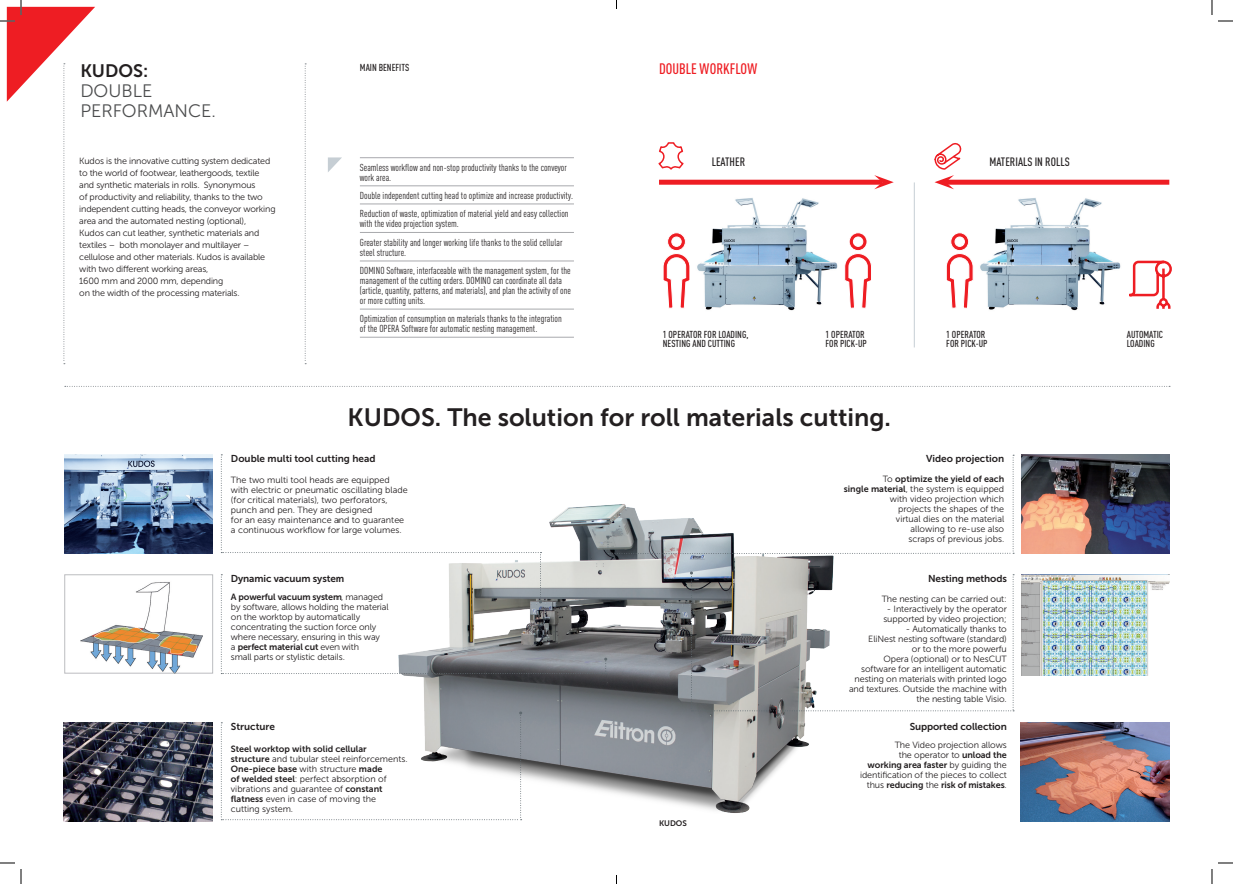
<style>
.page{position:relative;width:1233px;height:884px;background:#fff}
.page>*{position:absolute;margin:0;border:0;box-sizing:border-box;transform-origin:0 0}
.t1{font:25px "Museo Sans 700";color:#231f20}
.t2{font:18px/20px "Museo Sans 300";color:#4b4c4d}
.t3{font:18px "Museo Sans 700";color:#231f20}
.t4{font:500 15px "DIN Cond";color:#ee1d23}
.t5{font:500 12px "DIN Cond";color:#231f20}
.t6{font:10px/10px "DIN Cond Regular Alternate";color:#231f20}
.t7{font:500 10px/9px "DIN Cond";color:#231f20}
.t8{font:10px "Museo Sans 700";letter-spacing:-.01em;color:#231f20}
.t9{font:9px/10px "Museo Sans 300";letter-spacing:-.01em;color:#231f20}
.t10{font:9px "Museo Sans 700";letter-spacing:-.01em;color:#231f20}
.t11{font:8px "Museo Sans 700";color:#231f20}
.s1{font-family:"Museo Sans 300"}
.s2{font-family:"Museo Sans 700"}
</style>
<div class="page">
<svg style="left:1150px;top:260px;width:22px;height:49px"></svg>
<svg style="left:65px;top:386px;width:1105px;height:1px"></svg>
<img style="left:64px;top:455px;width:148px;height:98px">
<img style="left:1021px;top:455px;width:148px;height:98px">
<img style="left:81px;top:582px;width:121px;height:89px">
<div style="left:64px;top:574px;width:149px;height:99px;border:1px solid #bcbdc0"></div>
<img style="left:1020px;top:723px;width:149px;height:98px">
<svg style="left:305px;top:64px;width:1px;height:300px"></svg>
<svg style="left:328px;top:157px;width:14px;height:15px"></svg>
<hr style="left:360px;top:157px;width:214px;height:1px;background:#a8a9ad">
<hr style="left:360px;top:186px;width:214px;height:1px;background:#a8a9ad">
<hr style="left:360px;top:204px;width:214px;height:1px;background:#a8a9ad">
<hr style="left:360px;top:232px;width:214px;height:1px;background:#a8a9ad">
<hr style="left:360px;top:261px;width:214px;height:1px;background:#a8a9ad">
<hr style="left:360px;top:309px;width:214px;height:1px;background:#a8a9ad">
<hr style="left:360px;top:337px;width:214px;height:1px;background:#a8a9ad">
<svg style="left:221px;top:454px;width:793px;height:366px"></svg>
<img style="left:697px;top:198px;width:141px;height:113px">
<img style="left:953px;top:189px;width:197px;height:122px">
<hr style="left:914px;top:182px;width:1px;height:165px;background:#c6ced4">
<div style="left:659px;top:180px;width:223px;height:5px;background:#ee1d23"></div>
<svg style="left:874px;top:175px;width:19px;height:14px"></svg>
<div style="left:946px;top:180px;width:223px;height:5px;background:#ee1d23"></div>
<svg style="left:663px;top:232px;width:27px;height:77px"></svg>
<svg style="left:844px;top:232px;width:28px;height:77px"></svg>
<svg style="left:946px;top:232px;width:28px;height:77px"></svg>
<svg style="left:934px;top:143px;width:30px;height:46px"></svg>
<svg style="left:658px;top:142px;width:26px;height:28px"></svg>
<img style="left:1021px;top:574px;width:149px;height:101px">
<img style="left:64px;top:723px;width:148px;height:98px">
<svg style="left:1218px;top:20px;width:15px;height:2px"></svg>
<svg style="left:1218px;top:862px;width:15px;height:2px"></svg>
<svg style="left:0;top:0;width:95px;height:364px"></svg>
<svg style="left:0;top:862px;width:22px;height:22px"></svg>
<svg style="left:1211px;top:0;width:1px;height:15px"></svg>
<svg style="left:1211px;top:869px;width:1px;height:15px"></svg>
<h2 class="t3" style="left:80px;top:61px;width:69px">KUDOS:</h2>
<h2 class="t2" style="left:80px;top:81px;width:137px">DOUBLE<br>PERFORMANCE.</h2>
<p class="t7" style="left:360px;top:62px;width:51px">MAIN BENEFITS</p>
<p class="t9" style="left:79px;top:155px;width:198px;line-height:12px">Kudos is the innovative cutting system dedicated to the world of footwear, leathergoods, textile and synthetic materials in rolls. Synonymous<br>of productivity and reliability, thanks to the two independent cutting heads, the conveyor working area and the automated nesting (optional),<br>Kudos can cut leather, synthetic materials and textiles – both monolayer and multilayer – cellulose and other materials. Kudos is available with two different working areas,<br>1600 mm and 2000 mm, depending<br>on the width of the processing materials.</p>
<p class="t6" style="left:360px;top:162px;width:208px">Seamless workflow and non-stop productivity thanks to the conveyor work area.</p>
<p class="t6" style="left:360px;top:186px;width:215px;line-height:18.3px">Double independent cutting head to optimize and increase productivity.<br>Reduction of waste, optimization of material yield and easy collection</p>
<p class="t6" style="left:360px;top:214px;width:204px;line-height:18.5px">with the video projection system.<br>Greater stability and longer working life thanks to the solid cellular</p>
<p class="t6" style="left:360px;top:243px;width:212px;line-height:18.3px">steel structure.<br>DOMINO Software, interfaceable with the management system, for the</p>
<p class="t6" style="left:360px;top:275px;width:213px">management of the cutting orders. DOMINO can coordinate all data (article, quantity, patterns, and materials), and plan the activity of one or more cutting units.</p>
<p class="t6" style="left:360px;top:313px;width:203px">Optimization of consumption on materials thanks to the integration of the OPERA Software for automatic nesting management.</p>
<h3 class="t4" style="left:659px;top:60px;width:100px">DOUBLE WORKFLOW</h3>
<h3 class="t5" style="left:711px;top:155px;width:35px">LEATHER</h3>
<h3 class="t5" style="left:989px;top:155px;width:82px">MATERIALS IN ROLLS</h3>
<p class="t7" style="left:663px;top:330px;width:87px">1 OPERATOR FOR LOADING,<br>NESTING AND CUTTING</p>
<p class="t7" style="left:825px;top:330px;width:43px">1 OPERATOR<br>FOR PICK-UP</p>
<p class="t7" style="left:946px;top:330px;width:43px">1 OPERATOR<br>FOR PICK-UP</p>
<p class="t7" style="left:1126px;top:330px;width:38px">AUTOMATIC<br>LOADING</p>
<h1 class="t1" style="left:347px;top:404px;width:545px">KUDOS. The solution for roll materials cutting.</h1>
<p class="t8" style="left:231px;top:453px;width:146px">Double multi tool cutting head</p>
<p class="t9" style="left:231px;top:475px;width:178px">The two multi tool heads are equipped with electric or pneumatic oscillating blade (for critical materials), two perforators, punch and pen. They are designed<br>for an easy maintenance and to guarantee a continuous workflow for large volumes.</p>
<p class="t8" style="left:231px;top:573px;width:116px">Dynamic vacuum system</p>
<p class="t10" style="left:231px;top:592px;width:154px">A powerful vacuum system<span class="s1">, managed</span></p>
<p class="t9" style="left:231px;top:602px;width:159px">by software, allows holding the material on the worktop by automatically concentrating the suction force only where necessary, ensuring in this way</p>
<p class="t10" style="left:231px;top:642px;width:130px"><span class="s1">a</span> perfect material cut <span class="s1">even with</span></p>
<p class="t9" style="left:231px;top:652px;width:116px">small parts or stylistic details.</p>
<p class="t8" style="left:231px;top:721px;width:46px">Structure</p>
<p class="t10" style="left:231px;top:744px;width:137px">Steel worktop with solid cellular</p>
<p class="t9" style="left:231px;top:754px;width:178px"><span class="s2">structure</span> and tubular steel reinforcements.</p>
<p class="t10" style="left:231px;top:764px;width:153px">One-piece base <span class="s1">with structure</span> made</p>
<p class="t9" style="left:231px;top:774px;width:157px"><span class="s2">of welded steel</span>: perfect absorption of vibrations and guarantee of <span class="s2">constant flatness</span> even in case of moving the cutting system.</p>
<p class="t11" style="left:659px;top:819px;width:29px">KUDOS</p>
<p class="t8" style="left:926px;top:453px;width:80px">Video projection</p>
<p class="t10" style="left:882px;top:474px;width:123px"><span class="s1">To</span> optimize the yield of each</p>
<p class="t9" style="left:844px;top:484px;width:162px;text-align:right"><span class="s2">single material</span>, the system is equipped with video projection which<br>projects the shapes of the<br>virtual dies on the material<br>allowing to re-use also<br>scraps of previous jobs.</p>
<p class="t8" style="left:928px;top:573px;width:80px">Nesting methods</p>
<p class="t9" style="left:881px;top:594px;width:127px">The nesting can be carried out:</p>
<p class="t9" style="left:883px;top:604px;width:125px;text-align:center">- Interactively by the operator supported by video projection;</p>
<p class="t9" style="left:849px;top:624px;width:159px;text-align:right">- Automatically thanks to<br>EliNest nesting software (standard)<br>or to the more powerfu<br>Opera (optional) or to NesCUT software for an intelligent automatic nesting on materials with printed logo and textures. Outside the machine with the nesting table Visio.</p>
<p class="t8" style="left:909px;top:721px;width:99px">Supported collection</p>
<p class="t9" style="left:894px;top:740px;width:114px;text-align:center">The Video projection allows the operator to <span class="s2">unload the</span></p>
<p class="t10" style="left:867px;top:760px;width:141px">working area faster <span class="s1">by guiding the</span></p>
<p class="t9" style="left:860px;top:770px;width:148px">identification of the pieces to collect</p>
<p class="t10" style="left:866px;top:780px;width:142px"><span class="s1">thus</span> reducing <span class="s1">the</span> risk of mistakes<span class="s1">.</span></p>
</div>
